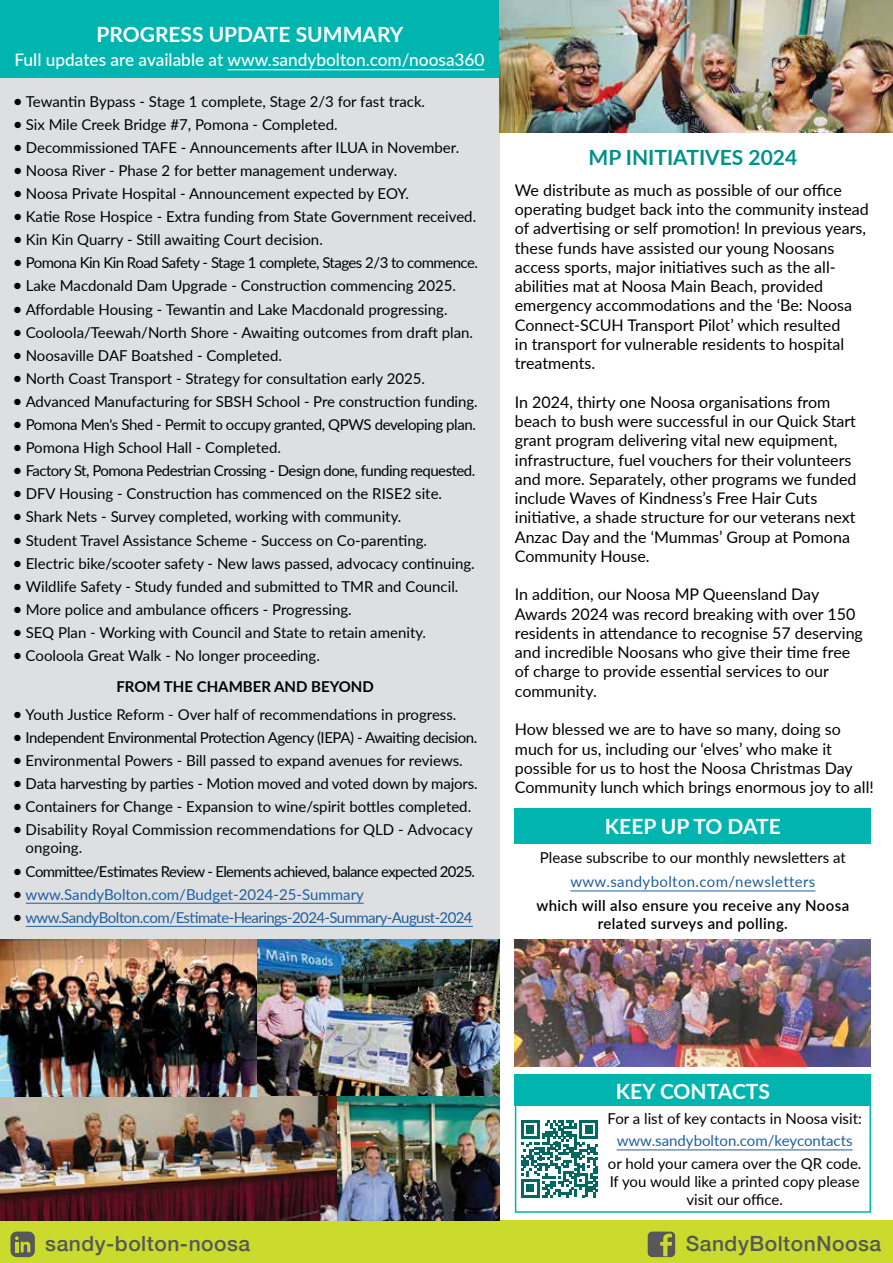
<style>
.page{position:relative;width:893px;height:1263px;background:#fff}
.page>*{position:absolute;margin:0;border:0;box-sizing:border-box;transform-origin:0 0}
.t1{font:700 21px "Lato";color:#fff}
.t2{font:500 21px "Helvetica Neue";letter-spacing:.025em;color:#575857}
.t3{font:700 21px "Lato";color:#009189}
.t4{font:500 17.25px "Lato";color:#fff}
.t5{font:16.05px/19.2px "Lato";color:#000}
.t6{font:15px/30.6px "Lato";color:#000101}
.t7{font:15px "Lato";letter-spacing:-.035em;color:#000101}
.t8{font:15px/18px "Lato";color:#000;text-align:center}
.t9{font:15px "Lato";color:#215e9e}
.t10{font:15px "Lato";letter-spacing:-.03em;color:#000101}
.t11{font:15px "Lato";letter-spacing:-.045em;color:#000101}
.t12{font:15px "Lato";letter-spacing:-.04em;color:#215e9e}
.t13{font:600 15px/18px "Lato";letter-spacing:.025em;color:#000;text-align:center}
.t14{font:15px "Lato";letter-spacing:-.025em;color:#000101}
.t15{font:15px "Lato";letter-spacing:.025em;color:#215e9e}
.s1{font-family:"Helvetica Neue"}
.s2{font-weight:700}
.s3{font-family:"Helvetica Neue";color:#000}
.s4{color:#000101}
</style>
<div class="page">
<div style="left:0;top:0;width:500px;height:1263px;background:#dddfe1"></div>
<hr style="left:26px;top:903px;width:338px;height:1px;background:#215e9e">
<hr style="left:26px;top:926px;width:447px;height:1px;background:#215e9e">
<div style="left:0;top:0;width:500px;height:77px;background:#00b5af"></div>
<hr style="left:570px;top:891px;width:245px;height:1px;background:#215e9e">
<div style="left:515px;top:808px;width:356px;height:35px;background:#00b5af"></div>
<div style="left:0;top:1220px;width:893px;height:43px;background:#cadb2e"></div>
<svg style="left:648px;top:1231px;width:27px;height:26px"></svg>
<div style="left:11px;top:1231px;width:24px;height:26px;background:#575857;border-radius:6px"></div>
<svg style="left:15px;top:1236px;width:15px;height:16px"></svg>
<hr style="left:227px;top:69px;width:258px;height:1px;background:#fff">
<div style="left:515px;top:1074px;width:356px;height:32px;background:#00b5af"></div>
<div style="left:515px;top:1074px;width:356px;height:139px;border:2px solid #00b5af"></div>
<hr style="left:617px;top:1149px;width:236px;height:1px;background:#215e9e">
<svg style="left:521px;top:1120px;width:77px;height:77px"></svg>
<img style="left:515px;top:940px;width:356px;height:126px">
<img style="left:500px;top:0;width:393px;height:133px">
<img style="left:0;top:1096px;width:337px;height:124px">
<img style="left:0;top:940px;width:500px;height:156px">
<img style="left:337px;top:1094px;width:163px;height:126px">
<h1 class="t1" style="left:97px;top:19px;width:308px">PROGRESS UPDATE SUMMARY</h1>
<p class="t4" style="left:14px;top:47px;width:472px">Full updates are available at www.sandybolton.com/noosa360</p>
<p class="t6" style="left:13px;top:85px;width:414px"><span class="s1">●</span> Tewantin Bypass - Stage 1 complete, Stage 2/3 for fast track.</p>
<p class="t6" style="left:13px;top:108px;width:326px"><span class="s1">●</span> Six Mile Creek Bridge #7, Pomona - Completed.</p>
<p class="t6" style="left:13px;top:131px;width:448px"><span class="s1">●</span> Decommissioned TAFE - Announcements after ILUA in November.</p>
<p class="t6" style="left:13px;top:155px;width:386px"><span class="s1">●</span> Noosa River - Phase 2 for better management underway.</p>
<p class="t6" style="left:13px;top:178px;width:398px"><span class="s1">●</span> Noosa Private Hospital - Announcement expected by EOY.</p>
<p class="t6" style="left:13px;top:201px;width:465px"><span class="s1">●</span> Katie Rose Hospice - Extra funding from State Government received.</p>
<p class="t6" style="left:13px;top:224px;width:311px"><span class="s1">●</span> Kin Kin Quarry - Still awaiting Court decision.</p>
<p class="t7" style="left:13px;top:252px;width:467px"><span class="s1">●</span> Pomona Kin Kin Road Safety - Stage 1 complete, Stages 2/3 to commence.</p>
<p class="t6" style="left:13px;top:270px;width:444px"><span class="s1">●</span> Lake Macdonald Dam Upgrade - Construction commencing 2025.</p>
<p class="t6" style="left:13px;top:293px;width:436px"><span class="s1">●</span> Affordable Housing - Tewantin and Lake Macdonald progressing.</p>
<p class="t6" style="left:13px;top:316px;width:462px"><span class="s1">●</span> Cooloola/Teewah/North Shore - Awaiting outcomes from draft plan.</p>
<p class="t6" style="left:13px;top:339px;width:271px"><span class="s1">●</span> Noosaville DAF Boatshed - Completed.</p>
<p class="t6" style="left:13px;top:362px;width:414px"><span class="s1">●</span> North Coast Transport - Strategy for consultation early 2025.</p>
<p class="t6" style="left:13px;top:386px;width:466px"><span class="s1">●</span> Advanced Manufacturing for SBSH School - Pre construction funding.</p>
<p class="t14" style="left:13px;top:414px;width:465px"><span class="s1">●</span> Pomona Men's Shed - Permit to occupy granted, QPWS developing plan.</p>
<p class="t6" style="left:13px;top:432px;width:270px"><span class="s1">●</span> Pomona High School Hall - Completed.</p>
<p class="t7" style="left:13px;top:460px;width:464px"><span class="s1">●</span> Factory St, Pomona Pedestrian Crossing - Design done, funding requested.</p>
<p class="t6" style="left:13px;top:478px;width:431px"><span class="s1">●</span> DFV Housing - Construction has commenced on the RISE2 site.</p>
<p class="t6" style="left:13px;top:501px;width:390px"><span class="s1">●</span> Shark Nets - Survey completed, working with community.</p>
<p class="t6" style="left:13px;top:524px;width:416px"><span class="s1">●</span> Student Travel Assistance Scheme - Success on Co-parenting.</p>
<p class="t6" style="left:13px;top:547px;width:463px"><span class="s1">●</span> Electric bike/scooter safety - New laws passed, advocacy continuing.</p>
<p class="t6" style="left:13px;top:570px;width:447px"><span class="s1">●</span> Wildlife Safety - Study funded and submitted to TMR and Council.</p>
<p class="t6" style="left:13px;top:593px;width:340px"><span class="s1">●</span> More police and ambulance officers - Progressing.</p>
<p class="t6" style="left:13px;top:617px;width:415px"><span class="s1">●</span> SEQ Plan - Working with Council and State to retain amenity.</p>
<p class="t6" style="left:116px;top:640px;width:259px;text-indent:-104px"><span class="s1">●</span> Cooloola Great Walk - No longer proceeding.<br><span class="s2">FROM THE CHAMBER AND BEYOND</span></p>
<p class="t6" style="left:13px;top:698px;width:445px"><span class="s1">●</span> Youth Justice Reform - Over half of recommendations in progress.</p>
<p class="t10" style="left:13px;top:727px;width:466px"><span class="s1">●</span> Independent Environmental Protection Agency (IEPA) - Awaiting decision.</p>
<p class="t6" style="left:13px;top:745px;width:451px"><span class="s1">●</span> Environmental Powers - Bill passed to expand avenues for reviews.</p>
<p class="t6" style="left:13px;top:768px;width:466px"><span class="s1">●</span> Data harvesting by parties - Motion moved and voted down by majors.</p>
<p class="t6" style="left:13px;top:791px;width:460px"><span class="s1">●</span> Containers for Change - Expansion to wine/spirit bottles completed.</p>
<p class="t6" style="left:26px;top:820px;width:449px;line-height:18px;text-indent:-13px"><span class="s1">●</span> Disability Royal Commission recommendations for QLD - Advocacy ongoing.</p>
<p class="t11" style="left:13px;top:860px;width:464px"><span class="s1">●</span> Committee/Estimates Review - Elements achieved, balance expected 2025.</p>
<p class="t9" style="left:13px;top:883px;width:352px"><span class="s3">●</span> www.SandyBolton.com/Budget-2024-25-Summary</p>
<p class="t12" style="left:13px;top:906px;width:461px"><span class="s3">●</span> www.SandyBolton.com/Estimate-Hearings-2024-Summary-August-2024</p>
<h1 class="t3" style="left:588px;top:142px;width:210px">MP INITIATIVES 2024</h1>
<p class="t5" style="left:515px;top:180px;width:356px">We distribute as much as possible of our office operating budget back into the community instead of advertising or self promotion! In previous years, these funds have assisted our young Noosans access sports, major initiatives such as the all&shy;abilities mat at Noosa Main Beach, provided emergency accommodations and the ‘Be: Noosa Connect-SCUH Transport Pilot’ which resulted<br>in transport for vulnerable residents to hospital treatments.</p>
<p class="t5" style="left:515px;top:392px;width:343px">In 2024, thirty one Noosa organisations from beach to bush were successful in our Quick Start grant program delivering vital new equipment, infrastructure, fuel vouchers for their volunteers and more. Separately, other programs we funded include Waves of Kindness’s Free Hair Cuts initiative, a shade structure for our veterans next Anzac Day and the ‘Mummas’ Group at Pomona Community House.</p>
<p class="t5" style="left:515px;top:584px;width:350px">In addition, our Noosa MP Queensland Day Awards 2024 was record breaking with over 150 residents in attendance to recognise 57 deserving and incredible Noosans who give their time free of charge to provide essential services to our community.</p>
<p class="t5" style="left:515px;top:719px;width:360px">How blessed we are to have so many, doing so much for us, including our ‘elves’ who make it possible for us to host the Noosa Christmas Day Community lunch which brings enormous joy to all!</p>
<h1 class="t1" style="left:605px;top:811px;width:177px">KEEP UP TO DATE</h1>
<p class="t8" style="left:540px;top:848px;width:307px">Please subscribe to our monthly newsletters at</p>
<p class="t15" style="left:570px;top:871px;width:247px">www.sandybolton.com/newsletters</p>
<p class="t13" style="left:536px;top:896px;width:314px">which will also ensure you receive any Noosa related surveys and polling.</p>
<h1 class="t1" style="left:616px;top:1076px;width:156px">KEY CONTACTS</h1>
<p class="t6" style="left:607px;top:1102px;width:256px">For a list of key contacts in Noosa visit:</p>
<p class="t9" style="left:617px;top:1130px;width:237px">www.sandybolton.com/keycontacts</p>
<p class="t8" style="left:608px;top:1154px;width:255px"><span class="s4">or hold your camera over the QR code.<br>I</span>f you would like a printed copy please visit our office.</p>
<h1 class="t2" style="left:45px;top:1226px;width:207px">sandy-bolton-noosa</h1>
<h1 class="t2" style="left:686px;top:1226px;width:197px">SandyBoltonNoosa</h1>
</div>
